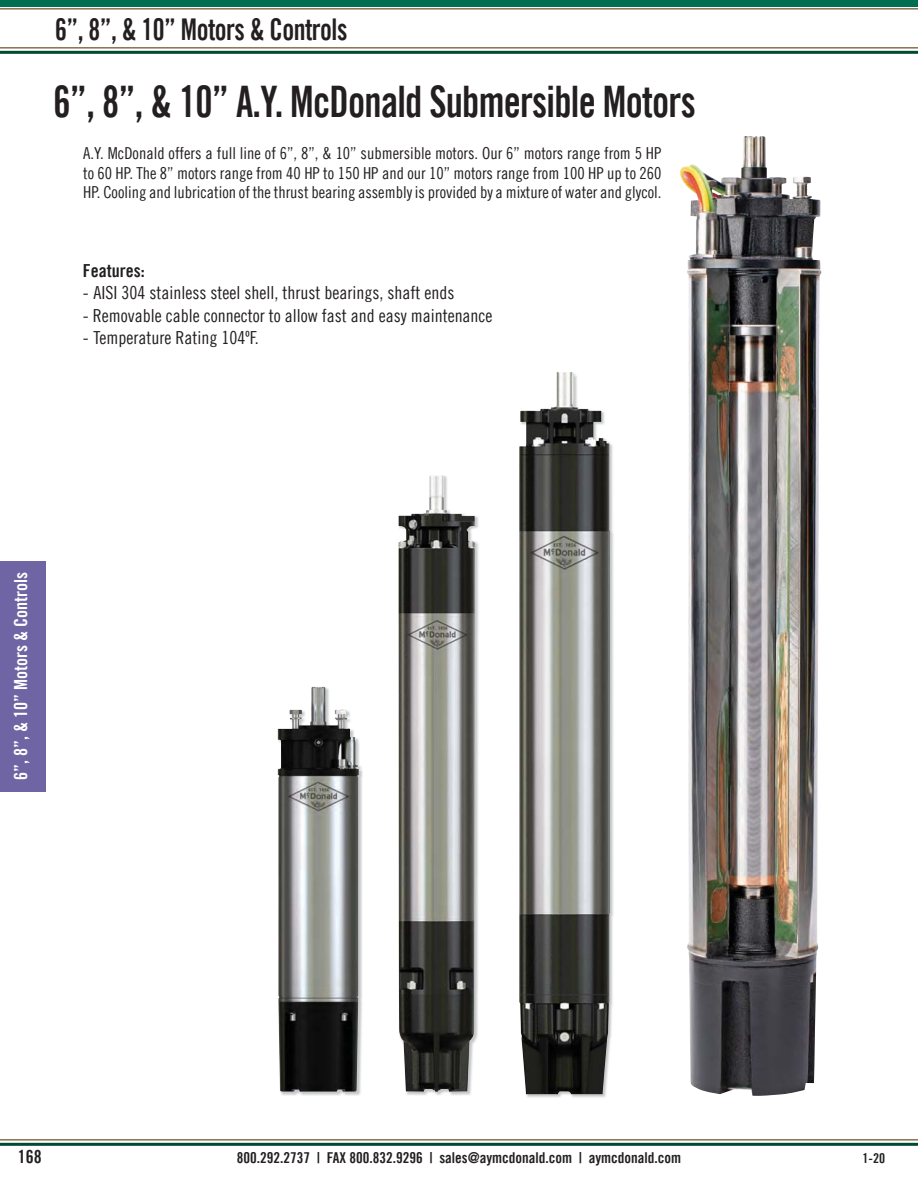
<style>
.page{position:relative;width:918px;height:1188px;background:#fff}
.page>*{position:absolute;margin:0;border:0;box-sizing:border-box;transform-origin:0 0}
.t1{font:43.5px "Trade Gothic LT Bold Cond Twenty";letter-spacing:-.02em;color:#231f20;scale:.89 1}
.t2{font:30px "Trade Gothic LT Bold Cond Twenty";letter-spacing:-.02em;color:#231f20;scale:.89 1}
.t3{font:18px "Trade Gothic LT Cond Eighteen";color:#231f20}
.t4{font:18px "Trade Gothic LT Bold Cond Twenty";color:#fff}
.t5{font:18px "Trade Gothic LT Bold Cond Twenty";color:#231f20}
.t6{font:16.5px/19.5px "Trade Gothic LT Cond Eighteen";color:#231f20;text-align:justify}
.t7{font:15px "Trade Gothic LT Bold Cond Twenty";color:#231f20}
.t8{font:13.5px "Trade Gothic LT Bold Cond Twenty";color:#231f20}
</style>
<div class="page">
<div style="left:0;top:561px;width:45px;height:230px;background:#7065a4"></div>
<hr style="left:0;top:1143px;width:918px;height:3px;background:#004c32">
<hr style="left:0;top:51px;width:918px;height:3px;background:#004c32">
<hr style="left:0;top:1139px;width:918px;height:2px;background:#86704d">
<hr style="left:0;top:47px;width:918px;height:2px;background:#86704d">
<hr style="left:0;top:8px;width:918px;height:2px;background:#86704d">
<div style="left:0;top:0;width:918px;height:7px;background:#006f51"></div>
<img style="left:281px;top:744px;width:82px;height:352px">
<img style="left:278px;top:687px;width:81px;height:405px">
<img style="left:406px;top:516px;width:73px;height:579px">
<img style="left:398px;top:475px;width:77px;height:617px">
<img style="left:526px;top:444px;width:88px;height:654px">
<img style="left:519px;top:372px;width:91px;height:722px">
<img style="left:680px;top:136px;width:142px;height:960px">
<h2 class="t2" style="left:55px;top:11px;width:330px">6”, 8”, &amp; 10” Motors &amp; Controls</h2>
<h1 class="t1" style="left:54px;top:75px;width:723px">6”, 8”, &amp; 10” A.Y. McDonald Submersible Motors</h1>
<p class="t6" style="left:83px;top:143px;width:580px">A.Y. McDonald offers a full line of 6”, 8”, &amp; 10” submersible motors. Our 6” motors range from 5 HP to 60 HP. The 8” motors range from 40 HP to 150 HP and our 10” motors range from 100 HP up to 260<br>HP. Cooling and lubrication of the thrust bearing assembly is provided by a mixture of water and glycol.</p>
<p class="t5" style="left:83px;top:259px;width:63px">Features:</p>
<p class="t3" style="left:83px;top:282px;width:373px">- AISI 304 stainless steel shell, thrust bearings, shaft ends</p>
<p class="t3" style="left:83px;top:305px;width:411px">- Removable cable connector to allow fast and easy maintenance</p>
<p class="t3" style="left:83px;top:327px;width:177px">- Temperature Rating 104ºF.</p>
<p class="t4" style="left:10px;top:780px;width:209px;rotate:-90deg">6”, 8”, &amp; 10” Motors &amp; Controls</p>
<p class="t5" style="left:18px;top:1146px;width:25px">168</p>
<p class="t7" style="left:237px;top:1148px;width:446px">800.292.2737 | FAX 800.832.9296 | sales@aymcdonald.com | aymcdonald.com</p>
<p class="t8" style="left:863px;top:1150px;width:24px">1-20</p>
</div>
